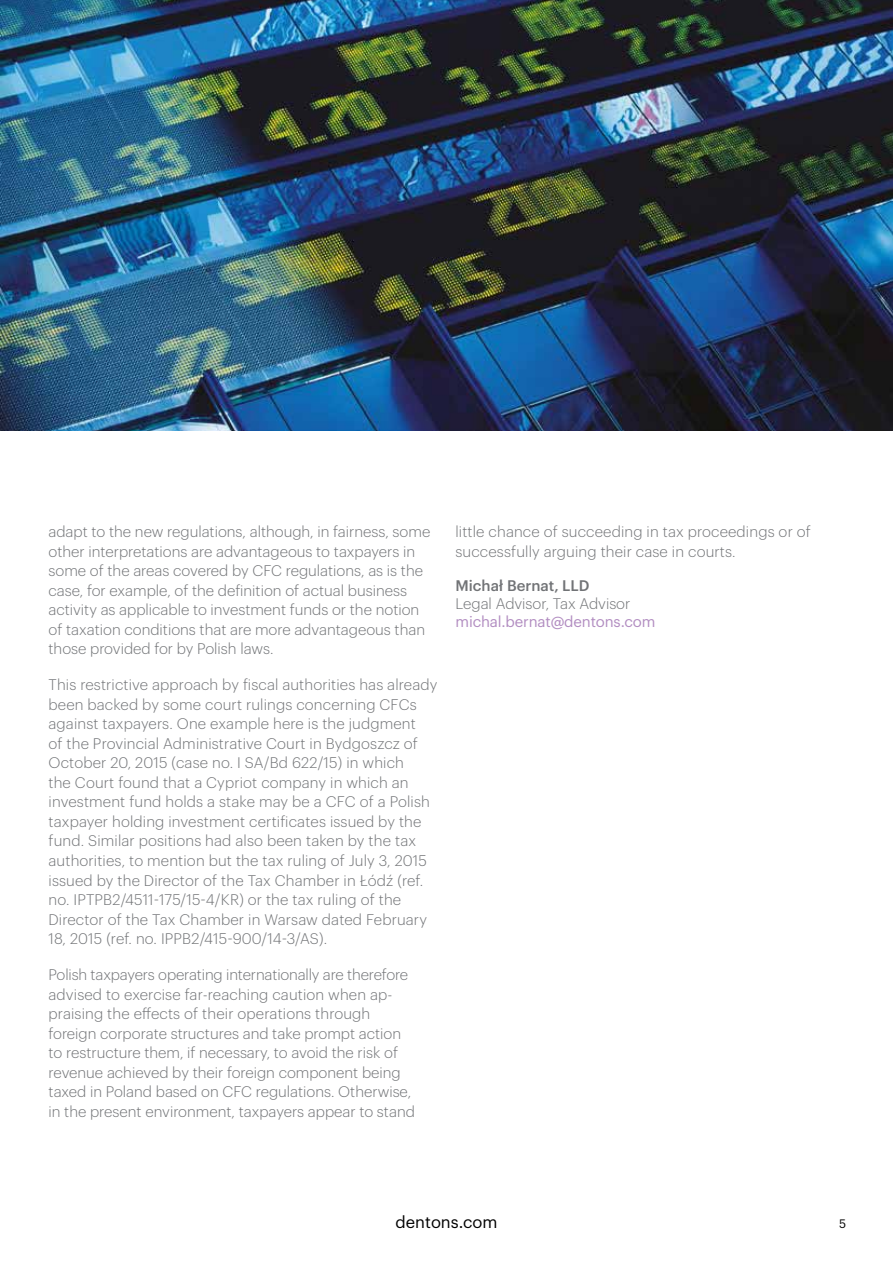
<style>
.page{position:relative;width:893px;height:1263px;background:#fff}
.page>*{position:absolute;margin:0;border:0;box-sizing:border-box;transform-origin:0 0}
.t1{font:16.5px "Dentons Sans";color:#000}
.t2{font:300 15px/19.5px "Dentons Sans";letter-spacing:.005em;color:#717376}
.t3{font:15px "Dentons Sans";letter-spacing:-.01em;color:#b28dc1}
.t4{font:500 15px "Dentons Sans";color:#717376}
.t5{font:12px "Dentons Sans";color:#000}
</style>
<div class="page">
<img style="left:0;top:0;width:893px;height:430px">
<p class="t2" style="left:49px;top:521px;width:383px">adapt to the new regulations, although, in fairness, some other interpretations are advantageous to taxpayers in some of the areas covered by CFC regulations, as is the case, for example, of the definition of actual business activity as applicable to investment funds or the notion of taxation conditions that are more advantageous than those provided for by Polish laws.</p>
<p class="t2" style="left:49px;top:674px;width:390px">This restrictive approach by fiscal authorities has already been backed by some court rulings concerning CFCs against taxpayers. One example here is the judgment<br>of the Provincial Administrative Court in Bydgoszcz of October 20, 2015 (case no. I SA/Bd 622/15) in which<br>the Court found that a Cypriot company in which an investment fund holds a stake may be a CFC of a Polish taxpayer holding investment certificates issued by the fund. Similar positions had also been taken by the tax authorities, to mention but the tax ruling of July 3, 2015 issued by the Director of the Tax Chamber in Łódź (ref. no. IPTPB2/4511-175/15-4/KR) or the tax ruling of the Director of the Tax Chamber in Warsaw dated February 18, 2015 (ref. no. IPPB2/415-900/14-3/AS).</p>
<p class="t2" style="left:49px;top:964px;width:368px">Polish taxpayers operating internationally are therefore advised to exercise far-reaching caution when ap&shy;praising the effects of their operations through foreign corporate structures and take prompt action to restructure them, if necessary, to avoid the risk of revenue achieved by their foreign component being taxed in Poland based on CFC regulations. Otherwise, in the present environment, taxpayers appear to stand</p>
<p class="t2" style="left:455px;top:521px;width:357px">little chance of succeeding in tax proceedings or of successfully arguing their case in courts.</p>
<p class="t4" style="left:455px;top:575px;width:136px">Michał Bernat, LLD</p>
<p class="t2" style="left:455px;top:593px;width:176px">Legal Advisor, Tax Advisor</p>
<p class="t3" style="left:455px;top:611px;width:201px">michal.bernat@dentons.com</p>
<p class="t1" style="left:396px;top:1209px;width:103px">dentons.com</p>
<p class="t5" style="left:839px;top:1214px;width:9px">5</p>
</div>
